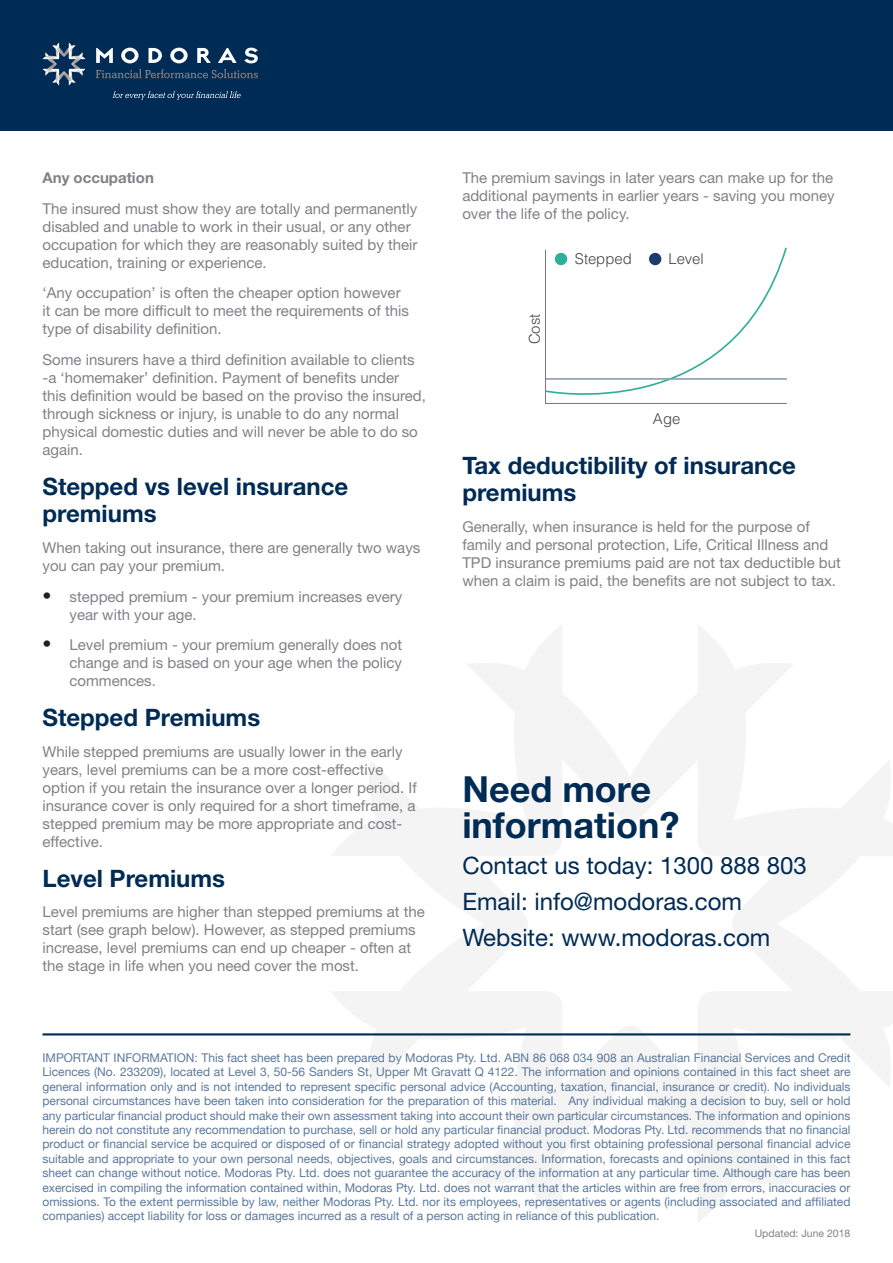
<style>
.page{position:relative;width:893px;height:1263px;background:#fff}
.page>*{position:absolute;margin:0;border:0;box-sizing:border-box;transform-origin:0 0}
.t1{font:700 36px/36px "Helvetica Neue LT Std";color:#002b54}
.t2{font:700 24px/27px "Helvetica Neue LT Std";color:#002b54}
.t3{font:24px/36px "Helvetica Neue LT Std";color:#002b54}
.t4{font:15px/18px "Helvetica Neue LT Std";color:#838086}
.t5{font:700 15px "Helvetica Neue LT Std";color:#838086}
.t6{font:300 14.85px "Helvetica";letter-spacing:-.005em;color:#424143}
.t7{font:12px/14.4px "Helvetica Neue";color:#5a799d;text-align:justify}
.t8{font:10.5px "Helvetica Neue LT Std";color:#838086}
.s1{font-size:18px;color:#231f20}
</style>
<div class="page">
<svg style="left:330px;top:625px;width:563px;height:597px"></svg>
<div style="left:0;top:0;width:893px;height:130px;background:#002b54"></div>
<svg style="left:113px;top:91px;width:128px;height:9px"></svg>
<svg style="left:121px;top:48px;width:18px;height:15px"></svg>
<svg style="left:149px;top:48px;width:13px;height:15px"></svg>
<svg style="left:170px;top:48px;width:18px;height:15px"></svg>
<svg style="left:96px;top:48px;width:17px;height:15px"></svg>
<svg style="left:244px;top:48px;width:14px;height:15px"></svg>
<svg style="left:218px;top:48px;width:19px;height:15px"></svg>
<svg style="left:197px;top:48px;width:14px;height:15px"></svg>
<svg style="left:96px;top:69px;width:162px;height:9px"></svg>
<svg style="left:43px;top:43px;width:42px;height:42px"></svg>
<svg style="left:545px;top:248px;width:242px;height:156px"></svg>
<div style="left:649px;top:253px;width:12px;height:12px;background:#1e396d;border-radius:50%"></div>
<div style="left:555px;top:253px;width:12px;height:12px;background:#2daf98;border-radius:50%"></div>
<hr style="left:43px;top:1033px;width:807px;height:2px;background:#002b54">
<p class="t5" style="left:43px;top:168px;width:113px">Any occupation</p>
<p class="t4" style="left:43px;top:199px;width:377px">The insured must show they are totally and permanently disabled and unable to work in their usual, or any other occupation for which they are reasonably suited by their education, training or experience.</p>
<p class="t4" style="left:43px;top:284px;width:368px">‘Any occupation’ is often the cheaper option however it can be more difficult to meet the requirements of this type of disability definition.</p>
<p class="t4" style="left:43px;top:351px;width:385px">Some insurers have a third definition available to clients -a ‘homemaker’ definition. Payment of benefits under this definition would be based on the proviso the insured, through sickness or injury, is unable to do any normal physical domestic duties and will never be able to do so again.</p>
<h2 class="t2" style="left:43px;top:472px;width:307px">Stepped vs level insurance premiums</h2>
<p class="t4" style="left:43px;top:538px;width:379px">When taking out insurance, there are generally two ways you can pay your premium.</p>
<p class="t4" style="left:70px;top:587px;width:334px;text-indent:-27px"><span class="s1">•</span> stepped premium - your premium increases every year with your age.</p>
<p class="t4" style="left:70px;top:636px;width:334px;text-align:justify;text-indent:-27px"><span class="s1">•</span> Level premium - your premium generally does not change and is based on your age when the policy commences.</p>
<h2 class="t2" style="left:43px;top:703px;width:219px">Stepped Premiums</h2>
<p class="t4" style="left:43px;top:742px;width:376px">While stepped premiums are usually lower in the early years, level premiums can be a more cost-effective option if you retain the insurance over a longer period. If insurance cover is only required for a short timeframe, a stepped premium may be more appropriate and cost&shy;effective.</p>
<h2 class="t2" style="left:43px;top:864px;width:184px">Level Premiums</h2>
<p class="t4" style="left:43px;top:903px;width:384px">Level premiums are higher than stepped premiums at the start (see graph below). However, as stepped premiums increase, level premiums can end up cheaper - often at the stage in life when you need cover the most.</p>
<p class="t4" style="left:462px;top:168px;width:374px;text-align:justify">The premium savings in later years can make up for the additional payments in earlier years - saving you money over the life of the policy.</p>
<p class="t6" style="left:522px;top:344px;width:32px;rotate:-90deg">Cost</p>
<p class="t6" style="left:575px;top:246px;width:58px">Stepped</p>
<p class="t6" style="left:669px;top:246px;width:37px">Level</p>
<p class="t6" style="left:653px;top:406px;width:29px">Age</p>
<h2 class="t2" style="left:462px;top:451px;width:335px">Tax deductibility of insurance premiums</h2>
<p class="t4" style="left:462px;top:517px;width:380px">Generally, when insurance is held for the purpose of family and personal protection, Life, Critical Illness and TPD insurance premiums paid are not tax deductible but when a claim is paid, the benefits are not subject to tax.</p>
<h1 class="t1" style="left:462px;top:770px;width:219px">Need more information?</h1>
<h2 class="t3" style="left:462px;top:847px;width:346px">Contact us today: 1300 888 803<br>Email: info@modoras.com<br>Website: www.modoras.com</h2>
<p class="t7" style="left:43px;top:1050px;width:809px">IMPORTANT INFORMATION: This fact sheet has been prepared by Modoras Pty. Ltd. ABN 86 068 034 908 an Australian Financial Services and Credit Licences (No. 233209), located at Level 3, 50-56 Sanders St, Upper Mt Gravatt Q 4122. The information and opinions contained in this fact sheet are general information only and is not intended to represent specific personal advice (Accounting, taxation, financial, insurance or credit). No individuals personal circumstances have been taken into consideration for the preparation of this material. Any individual making a decision to buy, sell or hold any particular financial product should make their own assessment taking into account their own particular circumstances. The information and opinions herein do not constitute any recommendation to purchase, sell or hold any particular financial product. Modoras Pty. Ltd. recommends that no financial product or financial service be acquired or disposed of or financial strategy adopted without you first obtaining professional personal financial advice suitable and appropriate to your own personal needs, objectives, goals and circumstances. Information, forecasts and opinions contained in this fact sheet can change without notice. Modoras Pty. Ltd. does not guarantee the accuracy of the information at any particular time. Although care has been exercised in compiling the information contained within, Modoras Pty. Ltd. does not warrant that the articles within are free from errors, inaccuracies or omissions. To the extent permissible by law, neither Modoras Pty. Ltd. nor its employees, representatives or agents (including associated and affiliated companies) accept liability for loss or damages incurred as a result of a person acting in reliance of this publication.</p>
<p class="t8" style="left:755px;top:1227px;width:97px">Updated: June 2018</p>
</div>
